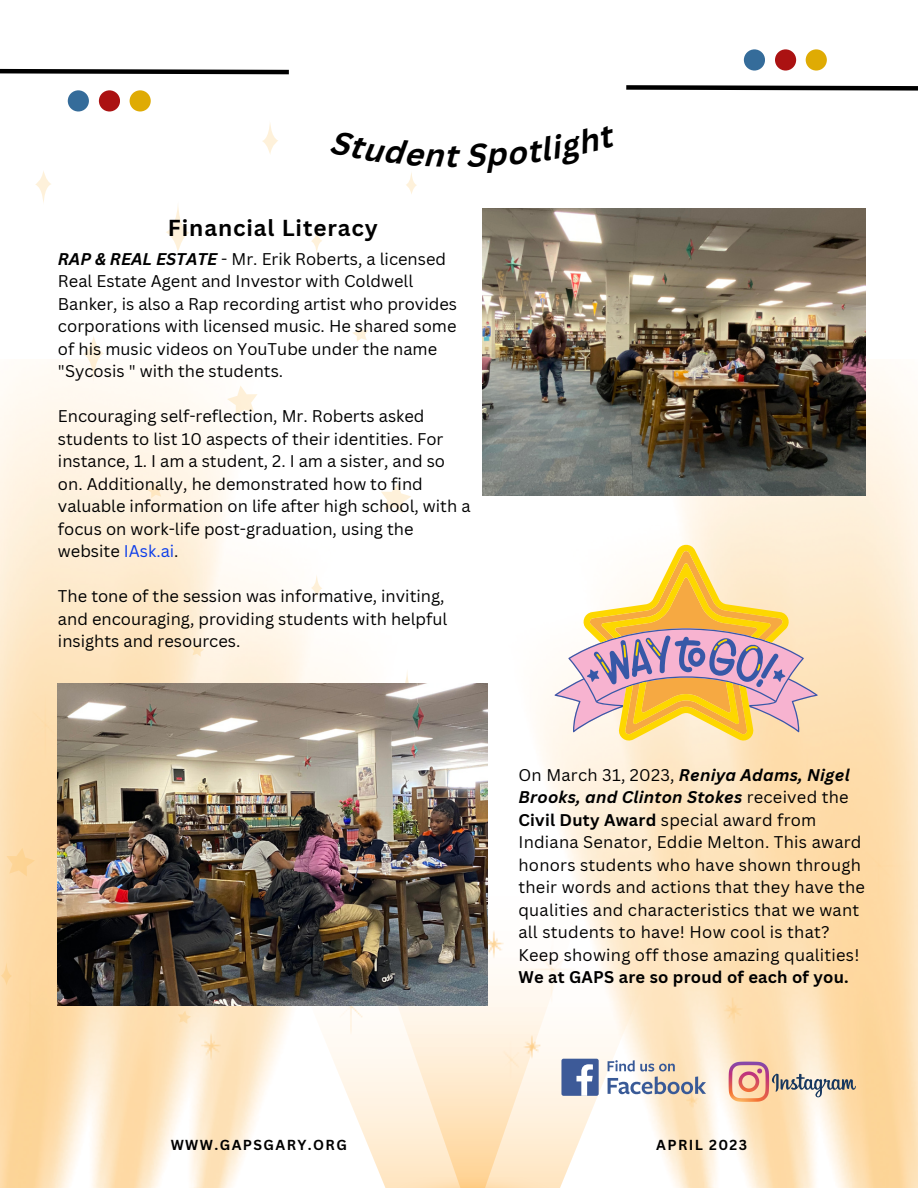
<style>
.page{position:relative;width:918px;height:1188px;background:#fff}
.page>*{position:absolute;margin:0;border:0;box-sizing:border-box;transform-origin:0 0}
.t1{font:700 22.5px "Canva Sans";letter-spacing:.04em;color:#000}
.t2{font:16.5px/22.5px "Canva Sans";color:#000}
.t3{font:700 16.5px "Canva Sans";letter-spacing:.015em;color:#000}
.t4{font:700 14.1px "Canva Sans";letter-spacing:.1em;color:#000}
.s1{font-weight:700;font-style:italic}
.s2{color:#0c3dea}
.s3{font-weight:700}
</style>
<div class="page">
<svg style="left:0;top:68px;width:289px;height:7px"></svg>
<div style="left:68px;top:90px;width:21px;height:22px;background:#356c9a;border-radius:50%"></div>
<div style="left:99px;top:90px;width:21px;height:22px;background:#ab1212;border-radius:50%"></div>
<div style="left:130px;top:90px;width:21px;height:22px;background:#dfab04;border-radius:50%"></div>
<svg style="left:626px;top:85px;width:292px;height:6px"></svg>
<div style="left:744px;top:49px;width:21px;height:22px;background:#356c9a;border-radius:50%"></div>
<div style="left:775px;top:49px;width:21px;height:22px;background:#ab1212;border-radius:50%"></div>
<div style="left:806px;top:49px;width:21px;height:22px;background:#dfab04;border-radius:50%"></div>
<svg style="left:311px;top:232px;width:11px;height:22px"></svg>
<svg style="left:83px;top:336px;width:21px;height:24px"></svg>
<svg style="left:35px;top:171px;width:16px;height:32px"></svg>
<svg style="left:166px;top:206px;width:23px;height:46px"></svg>
<svg style="left:353px;top:326px;width:15px;height:16px"></svg>
<svg style="left:262px;top:123px;width:16px;height:31px"></svg>
<img style="left:0;top:360px;width:918px;height:828px">
<svg style="left:289px;top:954px;width:367px;height:234px"></svg>
<svg style="left:358px;top:892px;width:229px;height:296px"></svg>
<img style="left:379px;top:1178px;width:187px;height:10px">
<svg style="left:555px;top:543px;width:263px;height:200px"></svg>
<svg style="left:608px;top:1060px;width:98px;height:34px"></svg>
<div style="left:561px;top:1059px;width:38px;height:37px;background:#3d5a98;border-radius:2px"></div>
<svg style="left:576px;top:1064px;width:17px;height:32px"></svg>
<svg style="left:729px;top:1062px;width:127px;height:40px"></svg>
<img style="left:58px;top:684px;width:430px;height:321px">
<img style="left:483px;top:209px;width:382px;height:287px">
<svg style="left:406px;top:172px;width:11px;height:22px"></svg>
<h1 class="t1" style="left:168px;top:212px;width:211px">Financial Literacy</h1>
<p class="t2" style="left:58px;top:247px;width:401px"><span class="s1">RAP &amp; REAL ESTATE</span> - Mr. Erik Roberts, a licensed Real Estate Agent and Investor with Coldwell Banker, is also a Rap recording artist who provides corporations with licensed music. He shared some of his music videos on YouTube under the name "Sycosis " with the students.</p>
<p class="t2" style="left:58px;top:404px;width:414px">Encouraging self-reflection, Mr. Roberts asked students to list 10 aspects of their identities. For instance, 1. I am a student, 2. I am a sister, and so on. Additionally, he demonstrated how to find valuable information on life after high school, with a focus on work-life post-graduation, using the website <span class="s2">IAsk.ai</span>.</p>
<p class="t2" style="left:58px;top:584px;width:391px">The tone of the session was informative, inviting, and encouraging, providing students with helpful insights and resources.</p>
<p class="t2" style="left:518px;top:763px;width:348px">On March 31, 2023, <span class="s1">Reniya Adams, Nigel Brooks, and Clinton Stokes</span> received the <span class="s3">Civil Duty Award</span> special award from Indiana Senator, Eddie Melton. This award honors students who have shown through their words and actions that they have the qualities and characteristics that we want all students to have! How cool is that?<br>Keep showing off those amazing qualities!</p>
<p class="t3" style="left:518px;top:966px;width:332px">We at GAPS are so proud of each of you.</p>
<p class="t4" style="left:171px;top:1135px;width:178px">WWW.GAPSGARY.ORG</p>
<p class="t4" style="left:656px;top:1135px;width:93px">APRIL 2023</p>
</div>
